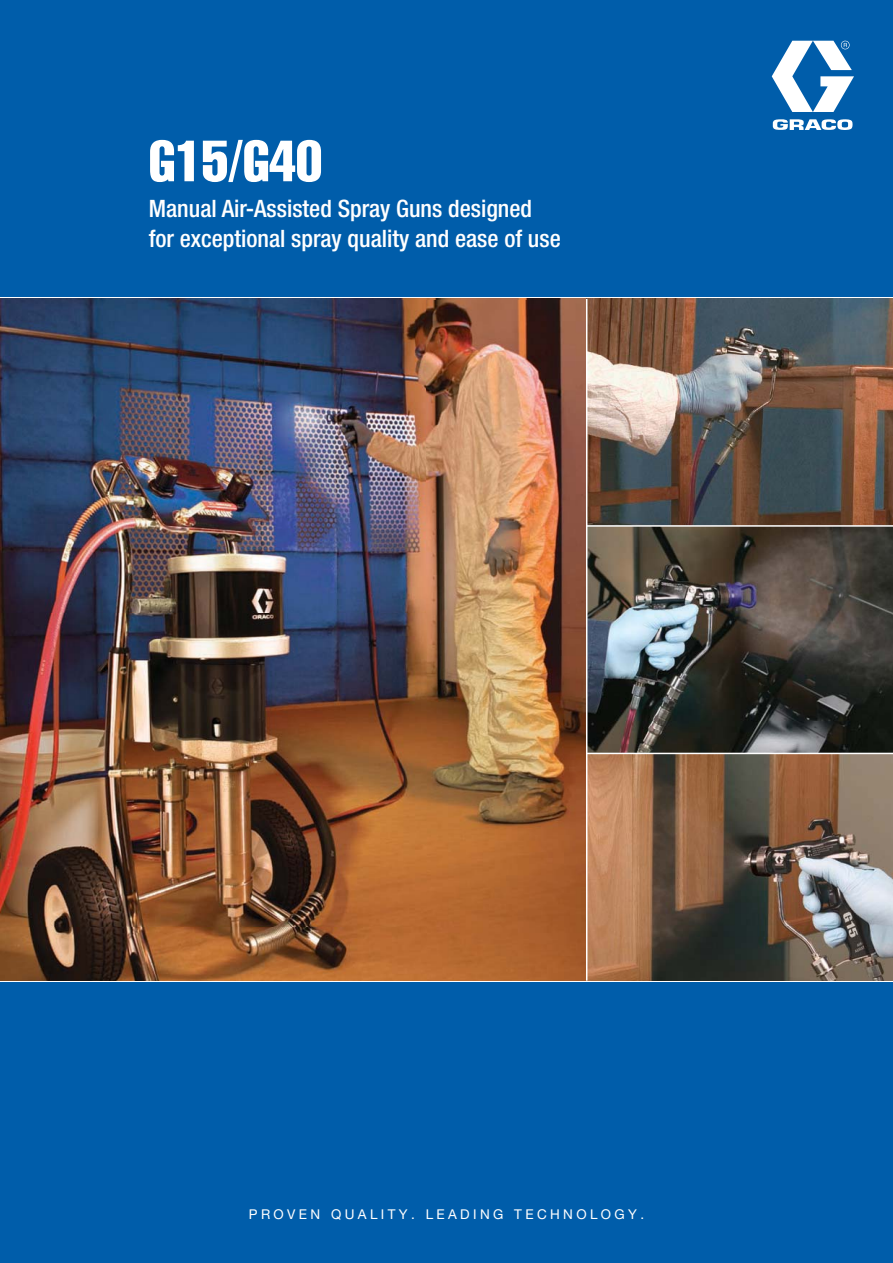
<style>
.page{position:relative;width:893px;height:1263px;background:#fff}
.page>*{position:absolute;margin:0;border:0;box-sizing:border-box;transform-origin:0 0}
.t1{font:57px "Helvetica LT Std Comp";color:#fff}
.t2{font:500 condensed 24px/30px "Helvetica Neue LT Std";color:#fff}
.t3{font:13.5px "Helvetica Neue LT Std";letter-spacing:.25em;color:#fff}
</style>
<div class="page">
<div style="left:0;top:982px;width:893px;height:281px;background:#005daa"></div>
<div style="left:0;top:0;width:893px;height:298px;background:#005daa"></div>
<img style="left:0;top:299px;width:893px;height:682px">
<hr style="left:586px;top:299px;width:1px;height:682px;background:#fff">
<hr style="left:587px;top:525px;width:306px;height:2px;background:#fff">
<hr style="left:587px;top:753px;width:306px;height:1px;background:#fff">
<svg style="left:772px;top:41px;width:82px;height:89px"></svg>
<h1 class="t1" style="left:149px;top:128px;width:175px">G15/G40</h1>
<p class="t2" style="left:149px;top:196px;width:413px">Manual Air-Assisted Spray Guns designed for exceptional spray quality and ease of use</p>
<p class="t3" style="left:249px;top:1206px;width:397px">PROVEN QUALITY. LEADING TECHNOLOGY.</p>
</div>
